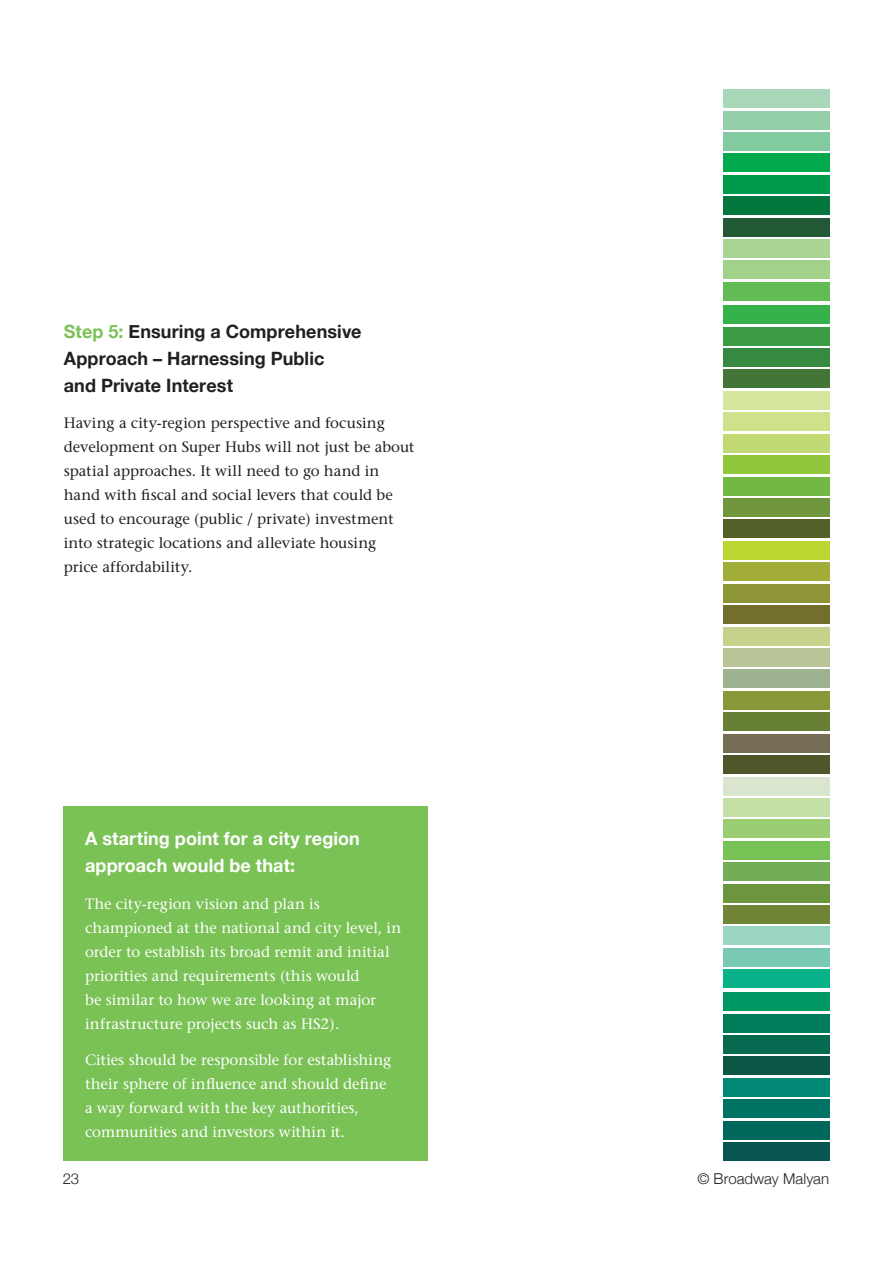
<style>
.page{position:relative;width:893px;height:1263px;background:#fff}
.page>*{position:absolute;margin:0;border:0;box-sizing:border-box;transform-origin:0 0}
.t1{font:700 18.3px/27px "Helvetica Neue";letter-spacing:.005em;color:#231f20}
.t2{font:700 18.3px/27px "Helvetica Neue";letter-spacing:.005em;color:#fff}
.t3{font:15px/24px "Stone Serif";color:#fff}
.t4{font:15px/24px "Stone Serif";color:#231f20}
.t5{font:300 15px "Helvetica Neue";letter-spacing:.005em;color:#231f20}
.s1{color:#7ac255}
</style>
<div class="page">
<div style="left:723px;top:305px;width:106px;height:19px;background:#35b24a"></div>
<div style="left:723px;top:89px;width:106px;height:19px;background:#a8d8b9"></div>
<div style="left:723px;top:648px;width:106px;height:19px;background:#b8c596"></div>
<div style="left:723px;top:477px;width:106px;height:18px;background:#73b843"></div>
<div style="left:723px;top:261px;width:106px;height:18px;background:#a2d18a"></div>
<div style="left:723px;top:819px;width:106px;height:19px;background:#9bce73"></div>
<div style="left:723px;top:992px;width:106px;height:19px;background:#009964"></div>
<div style="left:723px;top:391px;width:106px;height:19px;background:#d7e69d"></div>
<div style="left:723px;top:175px;width:106px;height:19px;background:#009a4d"></div>
<div style="left:723px;top:734px;width:106px;height:18px;background:#766e54"></div>
<div style="left:723px;top:562px;width:106px;height:19px;background:#a1ad38"></div>
<div style="left:723px;top:905px;width:106px;height:19px;background:#718539"></div>
<div style="left:723px;top:1078px;width:106px;height:19px;background:#008874"></div>
<div style="left:723px;top:348px;width:106px;height:19px;background:#368940"></div>
<div style="left:723px;top:132px;width:106px;height:19px;background:#82cba1"></div>
<div style="left:723px;top:691px;width:106px;height:19px;background:#899738"></div>
<div style="left:723px;top:520px;width:106px;height:18px;background:#546029"></div>
<div style="left:723px;top:862px;width:106px;height:19px;background:#72ae56"></div>
<div style="left:723px;top:1035px;width:106px;height:19px;background:#056a50"></div>
<div style="left:723px;top:434px;width:106px;height:18px;background:#c2da73"></div>
<div style="left:723px;top:218px;width:106px;height:18px;background:#225836"></div>
<div style="left:723px;top:777px;width:106px;height:18px;background:#d9e5ce"></div>
<div style="left:723px;top:605px;width:106px;height:19px;background:#726f2d"></div>
<div style="left:723px;top:948px;width:106px;height:19px;background:#78cab4"></div>
<div style="left:723px;top:1121px;width:106px;height:18px;background:#00675b"></div>
<div style="left:723px;top:327px;width:106px;height:18px;background:#3c9c46"></div>
<div style="left:723px;top:111px;width:106px;height:18px;background:#95d0ab"></div>
<div style="left:723px;top:670px;width:106px;height:18px;background:#9eb290"></div>
<div style="left:723px;top:498px;width:106px;height:19px;background:#70963e"></div>
<div style="left:723px;top:282px;width:106px;height:19px;background:#62bc54"></div>
<div style="left:723px;top:841px;width:106px;height:18px;background:#77c255"></div>
<div style="left:723px;top:1014px;width:106px;height:18px;background:#007d5b"></div>
<div style="left:723px;top:412px;width:106px;height:19px;background:#cee18b"></div>
<div style="left:723px;top:196px;width:106px;height:19px;background:#04773e"></div>
<div style="left:723px;top:755px;width:106px;height:19px;background:#4f562a"></div>
<div style="left:723px;top:584px;width:106px;height:18px;background:#8d9537"></div>
<div style="left:723px;top:927px;width:106px;height:18px;background:#9ad5c4"></div>
<div style="left:723px;top:1099px;width:106px;height:19px;background:#007365"></div>
<div style="left:723px;top:370px;width:106px;height:18px;background:#427537"></div>
<div style="left:723px;top:154px;width:106px;height:18px;background:#00a94e"></div>
<div style="left:723px;top:712px;width:106px;height:19px;background:#688036"></div>
<div style="left:723px;top:541px;width:106px;height:19px;background:#bdd530"></div>
<div style="left:723px;top:884px;width:106px;height:18px;background:#6c963e"></div>
<div style="left:723px;top:1057px;width:106px;height:18px;background:#0b5644"></div>
<div style="left:723px;top:455px;width:106px;height:19px;background:#91c73d"></div>
<div style="left:723px;top:239px;width:106px;height:19px;background:#a9d493"></div>
<div style="left:723px;top:798px;width:106px;height:19px;background:#c5e0a6"></div>
<div style="left:723px;top:627px;width:106px;height:18px;background:#c8d18b"></div>
<div style="left:723px;top:969px;width:106px;height:19px;background:#09b189"></div>
<div style="left:723px;top:1142px;width:106px;height:19px;background:#085651"></div>
<div style="left:64px;top:806px;width:364px;height:355px;background:#7ac255"></div>
<p class="t1" style="left:64px;top:318px;width:299px"><span class="s1">Step 5:</span> Ensuring a Comprehensive<br>Approach – Harnessing Public<br>and Private Interest</p>
<p class="t4" style="left:64px;top:411px;width:352px">Having a city-region perspective and focusing development on Super Hubs will not just be about spatial approaches. It will need to go hand in hand with fiscal and social levers that could be used to encourage (public / private) investment into strategic locations and alleviate housing<br>price affordability.</p>
<p class="t2" style="left:85px;top:825px;width:276px">A starting point for a city region approach would be that:</p>
<p class="t3" style="left:85px;top:891px;width:318px">The city-region vision and plan is championed at the national and city level, in order to establish its broad remit and initial priorities and requirements (this would<br>be similar to how we are looking at major infrastructure projects such as HS2).</p>
<p class="t3" style="left:85px;top:1048px;width:308px">Cities should be responsible for establishing their sphere of influence and should define a way forward with the key authorities, communities and investors within it.</p>
<p class="t5" style="left:63px;top:1166px;width:18px">23</p>
<p class="t5" style="left:697px;top:1166px;width:133px">© Broadway Malyan</p>
</div>
